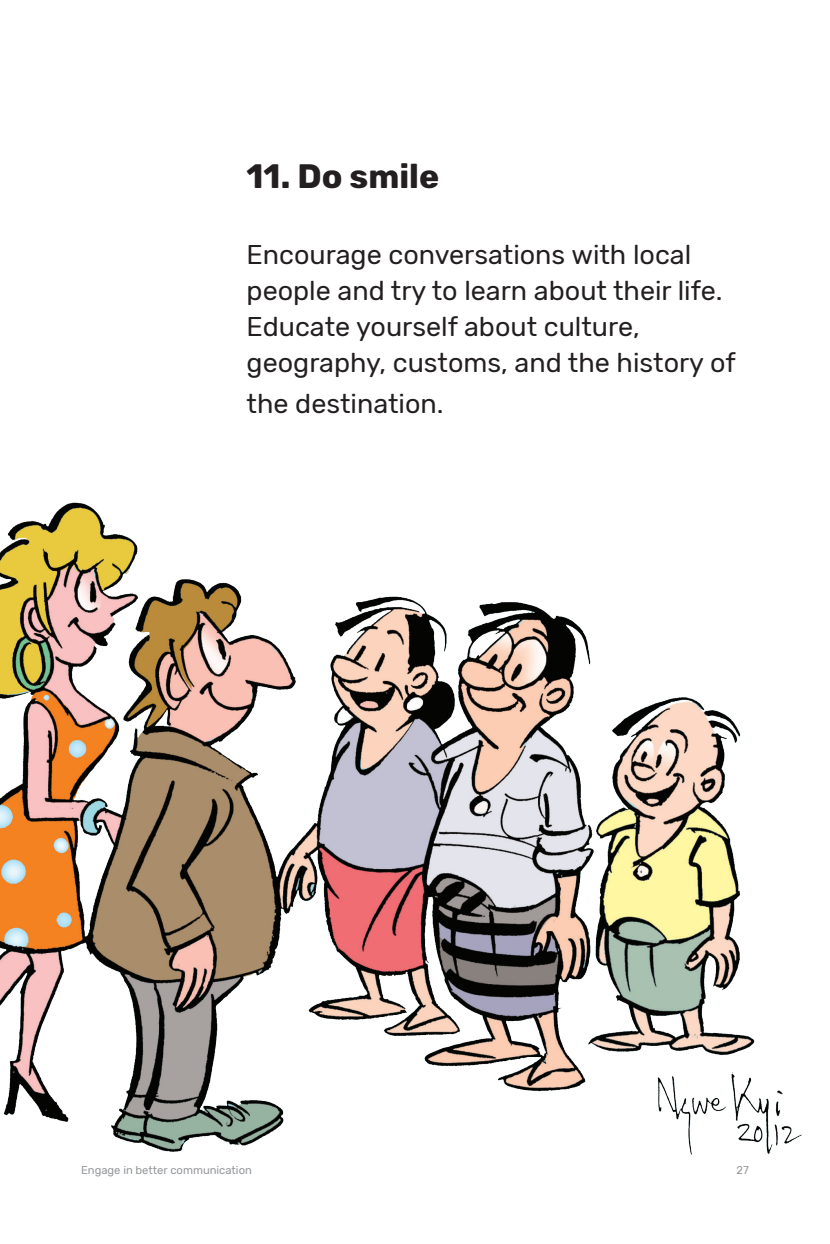
<style>
.page{position:relative;width:830px;height:1244px;background:#fff}
.page>*{position:absolute;margin:0;border:0;box-sizing:border-box;transform-origin:0 0}
.t1{font:700 33.75px "Rubik";color:#231f20}
.t2{font:27px/36px "Rubik";color:#231f20}
.t3{font:11.25px "Rubik";color:#939598}
</style>
<div class="page">
<img style="left:0;top:491px;width:802px;height:664px">
<p class="t1" style="left:246px;top:156px;width:194px">11. Do smile</p>
<p class="t2" style="left:246px;top:238px;width:490px">Encourage conversations with local people and try to learn about their life.<br>Educate yourself about culture, geography, customs, and the history of</p>
<p class="t2" style="left:246px;top:386px;width:198px">the destination.</p>
<p class="t3" style="left:81px;top:1164px;width:172px">Engage in better communication</p>
<p class="t3" style="left:736px;top:1164px;width:14px">27</p>
</div>
